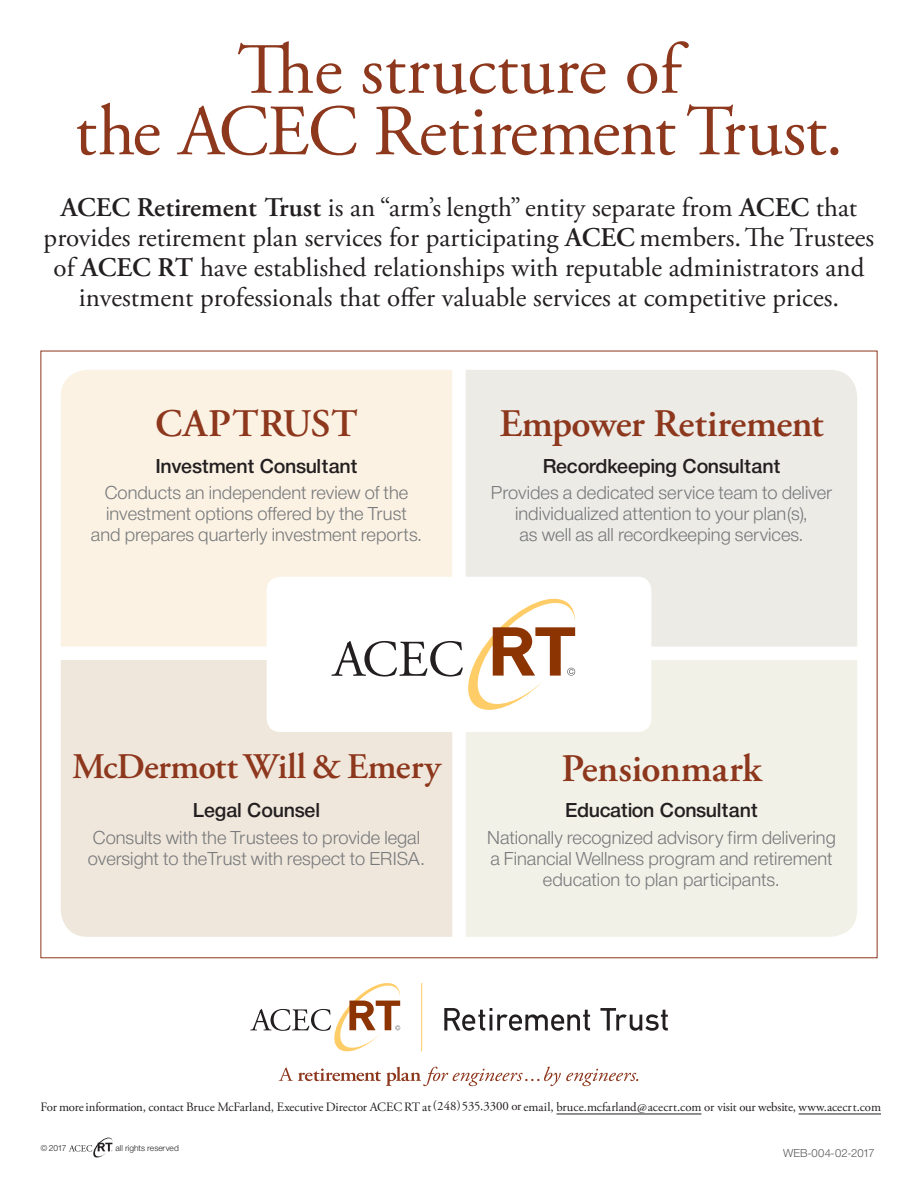
<style>
.page{position:relative;width:918px;height:1188px;background:#fff}
.page>*{position:absolute;margin:0;border:0;box-sizing:border-box;transform-origin:0 0}
.t1{font:72px "Adobe Garamond Pro";letter-spacing:-.02em;color:#8d371d}
.t2{font:72px "Adobe Garamond Pro";color:#8d371d}
.t3{font:600 39px "Adobe Garamond Pro";letter-spacing:-.005em;color:#8d371d}
.t4{font:600 39px "Adobe Garamond Pro";letter-spacing:.02em;color:#8d371d}
.t5{font:600 36px "Adobe Garamond Pro";letter-spacing:-.01em;color:#8d371d}
.t6{font:27px/30px "Adobe Garamond Pro";color:#231f20;text-align:center}
.t7{font:21px "Helvetica Neue H65";letter-spacing:-.02em;color:#231f20}
.t8{font:21px "Helvetica Neue H65";color:#231f20}
.t9{font:19.5px "Helvetica Neue H45";color:#77797b}
.t10{font:12.75px "Adobe Garamond Pro";letter-spacing:-.01em;color:#231f20}
.t11{font:12px "Helvetica Neue H45";letter-spacing:.02em;color:#58595b}
.t12{font:9px "Helvetica Neue H45";letter-spacing:.01em;color:#231f20}
.s1{font-weight:600}
</style>
<div class="page">
<svg style="left:444px;top:1008px;width:146px;height:23px"></svg>
<svg style="left:600px;top:1008px;width:68px;height:23px"></svg>
<hr style="left:421px;top:983px;width:1px;height:68px;background:#ffcd67">
<svg style="left:250px;top:983px;width:150px;height:69px"></svg>
<svg style="left:279px;top:1067px;width:359px;height:19px"></svg>
<hr style="left:557px;top:1114px;width:145px;height:1px;background:#231f20">
<hr style="left:799px;top:1114px;width:82px;height:1px;background:#231f20">
<svg style="left:69px;top:1137px;width:43px;height:21px"></svg>
<div style="left:61px;top:660px;width:391px;height:277px;background:#f0e7dc"></div>
<div style="left:466px;top:660px;width:391px;height:277px;background:#f2f1e8"></div>
<div style="left:61px;top:370px;width:391px;height:277px;background:#fbf2e4"></div>
<div style="left:466px;top:370px;width:391px;height:277px;background:#ecebe6"></div>
<div style="left:267px;top:577px;width:384px;height:155px;background:#fff;border-radius:14px"></div>
<svg style="left:331px;top:598px;width:244px;height:112px"></svg>
<p class="t2" style="left:237px;top:27px;width:445px">The structure of</p>
<p class="t1" style="left:75px;top:88px;width:770px">the ACEC Retirement Trust.</p>
<p class="t6" style="left:44px;top:194px;width:832px"><span class="s1">ACEC Retirement Trust</span> is an “arm’s length” entity separate from <span class="s1">ACEC</span> that provides retirement plan services for participating <span class="s1">ACEC</span> members. The Trustees of <span class="s1">ACEC RT</span> have established relationships with reputable administrators and investment professionals that offer valuable services at competitive prices.</p>
<p class="t4" style="left:155px;top:401px;width:204px">CAPTRUST</p>
<p class="t8" style="left:156px;top:452px;width:203px">Investment Consultant</p>
<p class="t9" style="left:105px;top:479px;width:305px">Conducts an independent review of the</p>
<p class="t9" style="left:106px;top:500px;width:302px">investment options offered by the Trust</p>
<p class="t9" style="left:91px;top:521px;width:333px">and prepares quarterly investment reports.</p>
<p class="t3" style="left:499px;top:401px;width:326px">Empower Retirement</p>
<p class="t9" style="left:491px;top:479px;width:343px">Provides a dedicated service team to deliver</p>
<p class="t9" style="left:515px;top:500px;width:294px">individualized attention to your plan(s),</p>
<p class="t9" style="left:519px;top:521px;width:286px">as well as all recordkeeping services.</p>
<p class="t7" style="left:543px;top:452px;width:239px">Recordkeeping Consultant</p>
<p class="t5" style="left:72px;top:746px;width:370px">McDermott Will &amp; Emery</p>
<p class="t8" style="left:193px;top:796px;width:129px">Legal Counsel</p>
<p class="t9" style="left:93px;top:824px;width:329px">Consults with the Trustees to provide legal</p>
<p class="t9" style="left:88px;top:845px;width:339px">oversight to theTrust with respect to ERISA.</p>
<p class="t3" style="left:562px;top:746px;width:201px">Pensionmark</p>
<p class="t7" style="left:565px;top:796px;width:194px">Education Consultant</p>
<p class="t9" style="left:487px;top:824px;width:350px">Nationally recognized advisory firm delivering</p>
<p class="t9" style="left:490px;top:845px;width:344px">a Financial Wellness program and retirement</p>
<p class="t9" style="left:543px;top:866px;width:239px">education to plan participants.</p>
<p class="t10" style="left:40px;top:1099px;width:842px">For more information, contact Bruce McFarland, Executive Director ACEC RT at (248) 535.3300 or email, bruce.mcfarland@acecrt.com or visit our website, www.acecrt.com</p>
<p class="t12" style="left:40px;top:1142px;width:28px">© 2017</p>
<p class="t12" style="left:115px;top:1142px;width:65px">all rights reserved</p>
<p class="t11" style="left:783px;top:1145px;width:93px">WEB-004-02-2017</p>
</div>
